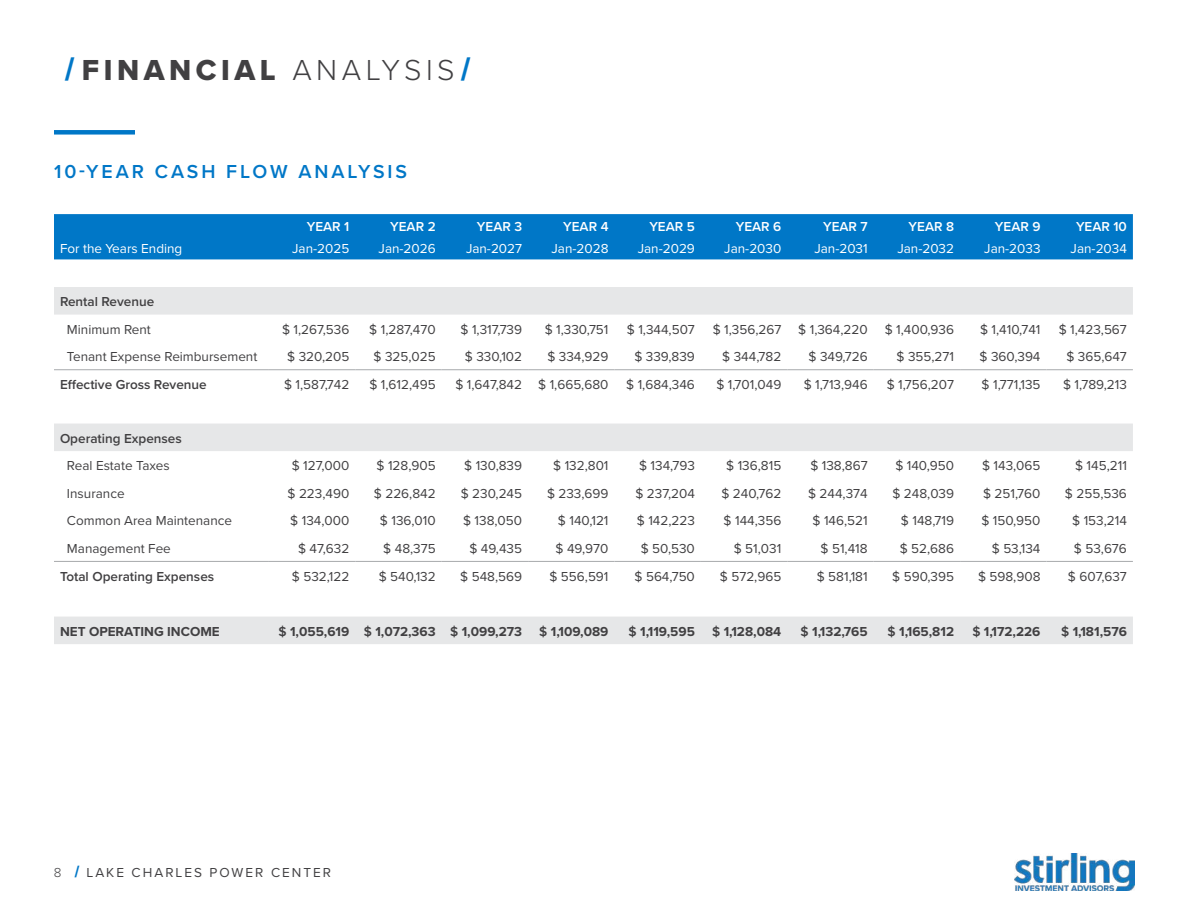
<style>
.page{position:relative;width:1188px;height:918px;background:#fff}
.page>*{position:absolute;margin:0;border:0;box-sizing:border-box;transform-origin:0 0}
.t1{font:30px "Proxima Nova Extrabld";letter-spacing:.15em;color:#414042}
.t2{font:600 19.5px "Proxima Nova";letter-spacing:.15em;color:#0077c7}
.t3{font:13.5px "Proxima Nova";color:#414042}
.t4{font:700 13.5px "Proxima Nova";color:#414042}
.t5{font:13.5px "Proxima Nova";color:#fff}
.t6{font:600 13.5px "Proxima Nova";color:#414042}
.t7{font:600 13.5px "Proxima Nova";color:#fff}
.t8{font:13.5px "Proxima Nova";letter-spacing:.15em;color:#414042}
.s1{font-style:italic;font-size:33px;color:#0077c7}
.s2{font-family:"Proxima Nova";font-weight:300}
.s3{font-weight:600}
.s4{font-weight:300}
.s5{font-family:"Proxima Nova Extrabld";font-style:italic;font-size:16.5px;color:#0077c7}
</style>
<div class="page">
<div style="left:54px;top:130px;width:81px;height:5px;background:#0077c7"></div>
<div style="left:54px;top:214px;width:1079px;height:45px;background:#0077c7"></div>
<svg style="left:54px;top:287px;width:1079px;height:357px"></svg>
<hr style="left:54px;top:369px;width:215px;height:1px;background:#a7a9ac">
<hr style="left:269px;top:369px;width:86px;height:1px;background:#a7a9ac">
<hr style="left:355px;top:369px;width:87px;height:1px;background:#a7a9ac">
<hr style="left:442px;top:369px;width:86px;height:1px;background:#a7a9ac">
<hr style="left:528px;top:369px;width:87px;height:1px;background:#a7a9ac">
<hr style="left:615px;top:369px;width:86px;height:1px;background:#a7a9ac">
<hr style="left:701px;top:369px;width:86px;height:1px;background:#a7a9ac">
<hr style="left:787px;top:369px;width:87px;height:1px;background:#a7a9ac">
<hr style="left:874px;top:369px;width:86px;height:1px;background:#a7a9ac">
<hr style="left:960px;top:369px;width:87px;height:1px;background:#a7a9ac">
<hr style="left:1047px;top:369px;width:86px;height:1px;background:#a7a9ac">
<hr style="left:54px;top:561px;width:215px;height:1px;background:#a7a9ac">
<hr style="left:269px;top:561px;width:86px;height:1px;background:#a7a9ac">
<hr style="left:355px;top:561px;width:87px;height:1px;background:#a7a9ac">
<hr style="left:442px;top:561px;width:86px;height:1px;background:#a7a9ac">
<hr style="left:528px;top:561px;width:87px;height:1px;background:#a7a9ac">
<hr style="left:615px;top:561px;width:86px;height:1px;background:#a7a9ac">
<hr style="left:701px;top:561px;width:86px;height:1px;background:#a7a9ac">
<hr style="left:787px;top:561px;width:87px;height:1px;background:#a7a9ac">
<hr style="left:874px;top:561px;width:86px;height:1px;background:#a7a9ac">
<hr style="left:960px;top:561px;width:87px;height:1px;background:#a7a9ac">
<hr style="left:1047px;top:561px;width:86px;height:1px;background:#a7a9ac">
<img style="left:1014px;top:853px;width:121px;height:38px">
<h1 class="t1" style="left:63px;top:48px;width:418px"><span class="s1">|</span>FINANCIAL <span class="s2">ANALYSIS</span><span class="s1">|</span></h1>
<h2 class="t2" style="left:54px;top:157px;width:355px">10-YEAR CASH FLOW ANALYSIS</h2>
<p class="t7" style="left:307px;top:216px;width:44px">YEAR 1</p>
<p class="t7" style="left:390px;top:216px;width:47px">YEAR 2</p>
<p class="t7" style="left:477px;top:216px;width:47px">YEAR 3</p>
<p class="t7" style="left:563px;top:216px;width:47px">YEAR 4</p>
<p class="t7" style="left:649px;top:216px;width:47px">YEAR 5</p>
<p class="t7" style="left:736px;top:216px;width:47px">YEAR 6</p>
<p class="t7" style="left:823px;top:216px;width:46px">YEAR 7</p>
<p class="t7" style="left:909px;top:216px;width:47px">YEAR 8</p>
<p class="t7" style="left:995px;top:216px;width:47px">YEAR 9</p>
<p class="t7" style="left:1076px;top:216px;width:52px">YEAR 10</p>
<p class="t5" style="left:60px;top:239px;width:124px">For the Years Ending</p>
<p class="t5" style="left:292px;top:239px;width:59px">Jan-2025</p>
<p class="t5" style="left:379px;top:239px;width:59px">Jan-2026</p>
<p class="t5" style="left:466px;top:239px;width:58px">Jan-2027</p>
<p class="t5" style="left:552px;top:239px;width:58px">Jan-2028</p>
<p class="t5" style="left:638px;top:239px;width:59px">Jan-2029</p>
<p class="t5" style="left:724px;top:239px;width:58px">Jan-2030</p>
<p class="t5" style="left:814px;top:239px;width:55px">Jan-2031</p>
<p class="t5" style="left:897px;top:239px;width:58px">Jan-2032</p>
<p class="t5" style="left:984px;top:239px;width:58px">Jan-2033</p>
<p class="t5" style="left:1071px;top:239px;width:58px">Jan-2034</p>
<p class="t6" style="left:60px;top:292px;width:96px">Rental Revenue</p>
<p class="t3" style="left:67px;top:319px;width:85px">Minimum Rent</p>
<p class="t3" style="left:282px;top:319px;width:69px">$ 1,267,536</p>
<p class="t3" style="left:369px;top:319px;width:68px">$ 1,287,470</p>
<p class="t3" style="left:461px;top:319px;width:63px">$ 1,317,739</p>
<p class="t3" style="left:545px;top:319px;width:65px">$ 1,330,751</p>
<p class="t3" style="left:627px;top:319px;width:70px">$ 1,344,507</p>
<p class="t3" style="left:713px;top:319px;width:70px">$ 1,356,267</p>
<p class="t3" style="left:798px;top:319px;width:71px">$ 1,364,220</p>
<p class="t3" style="left:885px;top:319px;width:71px">$ 1,400,936</p>
<p class="t3" style="left:980px;top:319px;width:62px">$ 1,410,741</p>
<p class="t3" style="left:1059px;top:319px;width:70px">$ 1,423,567</p>
<p class="t3" style="left:67px;top:347px;width:192px">Tenant Expense Reimbursement</p>
<p class="t3" style="left:287px;top:347px;width:64px">$ 320,205</p>
<p class="t3" style="left:374px;top:347px;width:64px">$ 325,025</p>
<p class="t3" style="left:465px;top:347px;width:59px">$ 330,102</p>
<p class="t3" style="left:547px;top:347px;width:63px">$ 334,929</p>
<p class="t3" style="left:634px;top:347px;width:62px">$ 339,839</p>
<p class="t3" style="left:722px;top:347px;width:61px">$ 344,782</p>
<p class="t3" style="left:809px;top:347px;width:61px">$ 349,726</p>
<p class="t3" style="left:897px;top:347px;width:59px">$ 355,271</p>
<p class="t3" style="left:980px;top:347px;width:62px">$ 360,394</p>
<p class="t3" style="left:1066px;top:347px;width:62px">$ 365,647</p>
<p class="t6" style="left:60px;top:374px;width:148px">Effective Gross Revenue</p>
<p class="t3" style="left:284px;top:374px;width:67px">$ 1,587,742</p>
<p class="t3" style="left:369px;top:374px;width:68px">$ 1,612,495</p>
<p class="t3" style="left:455px;top:374px;width:155px">$ 1,647,842 $ 1,665,680</p>
<p class="t3" style="left:626px;top:374px;width:70px">$ 1,684,346</p>
<p class="t3" style="left:716px;top:374px;width:66px">$ 1,701,049</p>
<p class="t3" style="left:804px;top:374px;width:65px">$ 1,713,946</p>
<p class="t3" style="left:887px;top:374px;width:69px">$ 1,756,207</p>
<p class="t3" style="left:982px;top:374px;width:60px">$ 1,771,135</p>
<p class="t3" style="left:1063px;top:374px;width:65px">$ 1,789,213</p>
<p class="t6" style="left:60px;top:428px;width:123px">Operating Expenses</p>
<p class="t3" style="left:67px;top:456px;width:104px">Real Estate Taxes</p>
<p class="t3" style="left:292px;top:456px;width:59px">$ 127,000</p>
<p class="t3" style="left:377px;top:456px;width:61px">$ 128,905</p>
<p class="t3" style="left:464px;top:456px;width:59px">$ 130,839</p>
<p class="t3" style="left:553px;top:456px;width:57px">$ 132,801</p>
<p class="t3" style="left:639px;top:456px;width:57px">$ 134,793</p>
<p class="t3" style="left:726px;top:456px;width:57px">$ 136,815</p>
<p class="t3" style="left:810px;top:456px;width:59px">$ 138,867</p>
<p class="t3" style="left:895px;top:456px;width:60px">$ 140,950</p>
<p class="t3" style="left:982px;top:456px;width:60px">$ 143,065</p>
<p class="t3" style="left:1075px;top:456px;width:53px">$ 145,211</p>
<p class="t3" style="left:67px;top:483px;width:59px">Insurance</p>
<p class="t3" style="left:288px;top:483px;width:63px">$ 223,490</p>
<p class="t3" style="left:374px;top:483px;width:63px">$ 226,842</p>
<p class="t3" style="left:461px;top:483px;width:63px">$ 230,245</p>
<p class="t3" style="left:547px;top:483px;width:63px">$ 233,699</p>
<p class="t3" style="left:635px;top:483px;width:61px">$ 237,204</p>
<p class="t3" style="left:721px;top:483px;width:61px">$ 240,762</p>
<p class="t3" style="left:808px;top:483px;width:61px">$ 244,374</p>
<p class="t3" style="left:892px;top:483px;width:63px">$ 248,039</p>
<p class="t3" style="left:983px;top:483px;width:59px">$ 251,760</p>
<p class="t3" style="left:1065px;top:483px;width:63px">$ 255,536</p>
<p class="t3" style="left:67px;top:511px;width:167px">Common Area Maintenance</p>
<p class="t3" style="left:290px;top:511px;width:61px">$ 134,000</p>
<p class="t3" style="left:380px;top:511px;width:57px">$ 136,010</p>
<p class="t3" style="left:463px;top:511px;width:61px">$ 138,050</p>
<p class="t3" style="left:558px;top:511px;width:52px">$ 140,121</p>
<p class="t3" style="left:637px;top:511px;width:60px">$ 142,223</p>
<p class="t3" style="left:724px;top:511px;width:59px">$ 144,356</p>
<p class="t3" style="left:813px;top:511px;width:57px">$ 146,521</p>
<p class="t3" style="left:901px;top:511px;width:55px">$ 148,719</p>
<p class="t3" style="left:981px;top:511px;width:61px">$ 150,950</p>
<p class="t3" style="left:1072px;top:511px;width:56px">$ 153,214</p>
<p class="t3" style="left:67px;top:538px;width:105px">Management Fee</p>
<p class="t3" style="left:298px;top:538px;width:53px">$ 47,632</p>
<p class="t3" style="left:383px;top:538px;width:54px">$ 48,375</p>
<p class="t3" style="left:469px;top:538px;width:54px">$ 49,435</p>
<p class="t3" style="left:556px;top:538px;width:54px">$ 49,970</p>
<p class="t3" style="left:641px;top:538px;width:56px">$ 50,530</p>
<p class="t3" style="left:734px;top:538px;width:49px">$ 51,031</p>
<p class="t3" style="left:821px;top:538px;width:49px">$ 51,418</p>
<p class="t3" style="left:900px;top:538px;width:56px">$ 52,686</p>
<p class="t3" style="left:992px;top:538px;width:50px">$ 53,134</p>
<p class="t3" style="left:1074px;top:538px;width:54px">$ 53,676</p>
<p class="t6" style="left:60px;top:566px;width:156px">Total Operating Expenses</p>
<p class="t3" style="left:292px;top:566px;width:59px">$ 532,122</p>
<p class="t3" style="left:379px;top:566px;width:58px">$ 540,132</p>
<p class="t3" style="left:460px;top:566px;width:63px">$ 548,569</p>
<p class="t3" style="left:549px;top:566px;width:61px">$ 556,591</p>
<p class="t3" style="left:635px;top:566px;width:62px">$ 564,750</p>
<p class="t3" style="left:720px;top:566px;width:63px">$ 572,965</p>
<p class="t3" style="left:817px;top:566px;width:52px">$ 581,181</p>
<p class="t3" style="left:892px;top:566px;width:63px">$ 590,395</p>
<p class="t3" style="left:978px;top:566px;width:64px">$ 598,908</p>
<p class="t3" style="left:1068px;top:566px;width:60px">$ 607,637</p>
<p class="t4" style="left:60px;top:621px;width:161px">NET OPERATING INCOME</p>
<p class="t4" style="left:278px;top:621px;width:245px"><span class="s3">$</span> 1,055,619 <span class="s3">$</span> 1,072,363 <span class="s3">$</span> 1,099,273</p>
<p class="t4" style="left:539px;top:621px;width:71px"><span class="s3">$</span> 1,109,089</p>
<p class="t4" style="left:629px;top:621px;width:68px"><span class="s3">$</span> 1,119,595</p>
<p class="t4" style="left:712px;top:621px;width:71px"><span class="s3">$</span> 1,128,084</p>
<p class="t4" style="left:801px;top:621px;width:69px"><span class="s3">$</span> 1,132,765</p>
<p class="t4" style="left:888px;top:621px;width:68px"><span class="s3">$</span> 1,165,812</p>
<p class="t4" style="left:972px;top:621px;width:70px"><span class="s3">$</span> 1,172,226</p>
<p class="t4" style="left:1061px;top:621px;width:67px"><span class="s3">$</span> 1,181,576</p>
<p class="t8" style="left:54px;top:862px;width:279px"><span class="s4">8</span> <span class="s5">|</span> LAKE CHARLES POWER CENTER</p>
</div>
